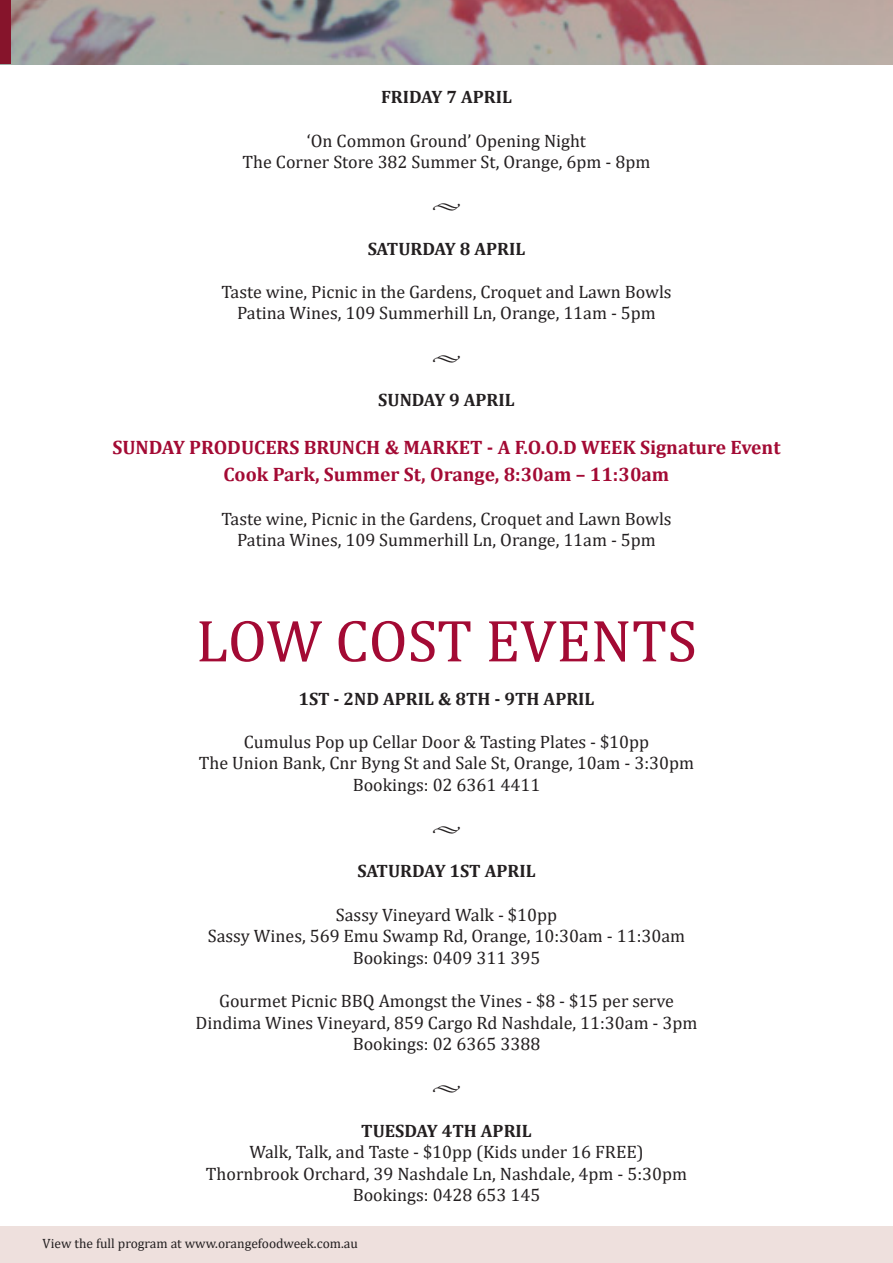
<style>
.page{position:relative;width:893px;height:1263px;background:#fff}
.page>*{position:absolute;margin:0;border:0;box-sizing:border-box;transform-origin:0 0}
.t1{font:60px "Cambria";color:#a30a34}
.t2{font:700 19.5px "Cambria";color:#a30a34}
.t3{font:18px "Cambria";color:#231f20}
.t4{font:700 18px "Cambria";color:#231f20}
.t5{font:18px "Minion Pro";color:#231f20}
.t6{font:13.5px "Cambria";color:#231f20}
</style>
<div class="page">
<div style="left:0;top:1227px;width:893px;height:36px;background:#eee0dd"></div>
<img style="left:0;top:0;width:892px;height:65px">
<div style="left:0;top:0;width:11px;height:64px;background:#86142b"></div>
<p class="t4" style="left:381px;top:84px;width:132px">FRIDAY 7 APRIL</p>
<p class="t3" style="left:307px;top:130px;width:281px">‘On Common Ground’ Opening Night</p>
<p class="t3" style="left:243px;top:151px;width:409px">The Corner Store 382 Summer St, Orange, 6pm - 8pm</p>
<p class="t5" style="left:432px;top:193px;width:30px">•</p>
<p class="t4" style="left:368px;top:236px;width:159px">SATURDAY 8 APRIL</p>
<p class="t3" style="left:221px;top:281px;width:452px">Taste wine, Picnic in the Gardens, Croquet and Lawn Bowls</p>
<p class="t3" style="left:237px;top:303px;width:420px">Patina Wines, 109 Summerhill Ln, Orange, 11am - 5pm</p>
<p class="t5" style="left:432px;top:345px;width:30px">•</p>
<p class="t4" style="left:378px;top:387px;width:138px">SUNDAY 9 APRIL</p>
<p class="t2" style="left:112px;top:434px;width:670px">SUNDAY PRODUCERS BRUNCH &amp; MARKET - A F.O.O.D WEEK Signature Event</p>
<p class="t2" style="left:224px;top:461px;width:447px">Cook Park, Summer St, Orange, 8:30am – 11:30am</p>
<p class="t3" style="left:221px;top:508px;width:452px">Taste wine, Picnic in the Gardens, Croquet and Lawn Bowls</p>
<p class="t3" style="left:237px;top:529px;width:420px">Patina Wines, 109 Summerhill Ln, Orange, 11am - 5pm</p>
<p class="t1" style="left:196px;top:605px;width:503px">LOW COST EVENTS</p>
<p class="t4" style="left:298px;top:686px;width:298px">1ST - 2ND APRIL &amp; 8TH - 9TH APRIL</p>
<p class="t3" style="left:244px;top:731px;width:407px">Cumulus Pop up Cellar Door &amp; Tasting Plates - $10pp</p>
<p class="t3" style="left:199px;top:753px;width:497px">The Union Bank, Cnr Byng St and Sale St, Orange, 10am - 3:30pm</p>
<p class="t3" style="left:353px;top:774px;width:189px">Bookings: 02 6361 4411</p>
<p class="t5" style="left:432px;top:816px;width:30px">•</p>
<p class="t4" style="left:357px;top:858px;width:180px">SATURDAY 1ST APRIL</p>
<p class="t3" style="left:336px;top:904px;width:223px">Sassy Vineyard Walk - $10pp</p>
<p class="t3" style="left:208px;top:925px;width:479px">Sassy Wines, 569 Emu Swamp Rd, Orange, 10:30am - 11:30am</p>
<p class="t3" style="left:353px;top:947px;width:189px">Bookings: 0409 311 395</p>
<p class="t3" style="left:219px;top:990px;width:456px">Gourmet Picnic BBQ Amongst the Vines - $8 - $15 per serve</p>
<p class="t3" style="left:195px;top:1012px;width:503px">Dindima Wines Vineyard, 859 Cargo Rd Nashdale, 11:30am - 3pm</p>
<p class="t3" style="left:353px;top:1033px;width:189px">Bookings: 02 6365 3388</p>
<p class="t5" style="left:432px;top:1075px;width:30px">•</p>
<p class="t4" style="left:361px;top:1118px;width:172px">TUESDAY 4TH APRIL</p>
<p class="t3" style="left:249px;top:1141px;width:396px">Walk, Talk, and Taste - $10pp (Kids under 16 FREE)</p>
<p class="t3" style="left:206px;top:1163px;width:483px">Thornbrook Orchard, 39 Nashdale Ln, Nashdale, 4pm - 5:30pm</p>
<p class="t3" style="left:353px;top:1185px;width:189px">Bookings: 0428 653 145</p>
<p class="t6" style="left:43px;top:1235px;width:317px">View the full program at www.orangefoodweek.com.au</p>
</div>
